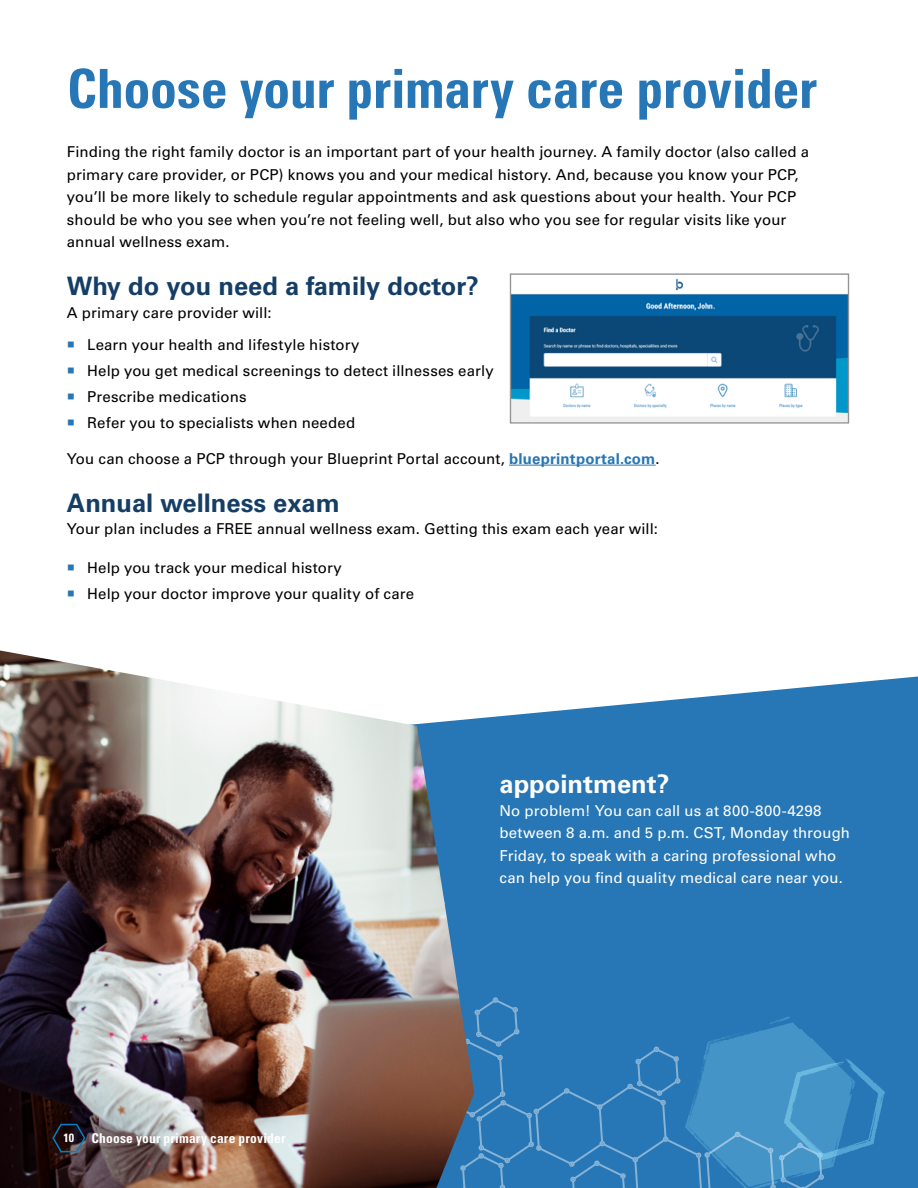
<style>
.page{position:relative;width:918px;height:1188px;background:#fff}
.page>*{position:absolute;margin:0;border:0;box-sizing:border-box;transform-origin:0 0}
.t1{font:700 condensed 54px "Univers LT Std";letter-spacing:-.005em;color:#2776b5}
.subhead1{font:700 25.5px "Univers LT Std";color:#143e66}
.subhead1-_white{font:700 25.5px "Univers LT Std";color:#fff}
.footer_-_white{font:300 ultra-condensed 18px "Univers LT Std";letter-spacing:.01em;color:#fff}
.t2{font:15px/22.5px "Univers LT Std";letter-spacing:.005em;color:#000}
.t3{font:15px/22.5px "Univers LT Std";letter-spacing:.005em;color:#fff}
.t4{font:700 condensed 13.5px "Univers LT Std";letter-spacing:.015em;color:#fff}
.t5{font:700 condensed 12px "Univers LT Std";color:#fff}
.s1{color:#2776b5}
.s2{font-weight:700;color:#2776b5}
</style>
<div class="page">
<svg style="left:474px;top:676px;width:444px;height:512px;background:#3b82bb"></svg>
<hr style="left:509px;top:465px;width:147px;height:1px;background:#2776b5">
<img style="left:512px;top:278px;width:335px;height:144px">
<div style="left:510px;top:273px;width:339px;height:151px;border:1px solid #939598"></div>
<img style="left:0;top:650px;width:474px;height:538px">
<svg style="left:51px;top:1122px;width:35px;height:31px"></svg>
<svg style="left:356px;top:883px;width:529px;height:305px;background:#407aa9"></svg>
<p class="t1" style="left:67px;top:56px;width:752px">Choose your primary care provider</p>
<p class="t2" style="left:67px;top:141px;width:744px">Finding the right family doctor is an important part of your health journey. A family doctor (also called a primary care provider, or PCP) knows you and your medical history. And, because you know your PCP, you’ll be more likely to schedule regular appointments and ask questions about your health. Your PCP should be who you see when you’re not feeling well, but also who you see for regular visits like your annual wellness exam.</p>
<p class="subhead1" style="left:67px;top:271px;width:414px">Why do you need a family doctor?</p>
<p class="t2" style="left:67px;top:301px;width:206px">A primary care provider will:</p>
<p class="t2" style="left:67px;top:334px;width:294px"><span class="s1">○</span> Learn your health and lifestyle history</p>
<p class="t2" style="left:67px;top:360px;width:428px"><span class="s1">○</span> Help you get medical screenings to detect illnesses early</p>
<p class="t2" style="left:67px;top:385px;width:181px"><span class="s1">○</span> Prescribe medications</p>
<p class="t2" style="left:67px;top:411px;width:290px"><span class="s1">○</span> Refer you to specialists when needed</p>
<p class="t2" style="left:67px;top:447px;width:594px">You can choose a PCP through your Blueprint Portal account, <span class="s2">blueprintportal.com</span>.</p>
<p class="subhead1" style="left:67px;top:487px;width:274px">Annual wellness exam</p>
<p class="t2" style="left:67px;top:518px;width:593px">Your plan includes a FREE annual wellness exam. Getting this exam each year will:</p>
<p class="t2" style="left:67px;top:557px;width:276px"><span class="s1">○</span> Help you track your medical history</p>
<p class="t2" style="left:67px;top:583px;width:349px"><span class="s1">○</span> Help your doctor improve your quality of care</p>
<p class="footer_-_white" style="left:108px;top:1129px;width:174px">CHOOSE YOUR PRIMARY CARE PROVIDER</p>
<p class="t5" style="left:63px;top:1131px;width:12px">10</p>
<p class="t4" style="left:91px;top:1130px;width:196px">Choose your primary care provider</p>
<p class="subhead1-_white" style="left:500px;top:769px;width:172px">appointment?</p>
<p class="t3" style="left:500px;top:799px;width:352px">No problem! You can call us at 800-800-4298 between 8 a.m. and 5 p.m. CST, Monday through Friday, to speak with a caring professional who can help you find quality medical care near you.</p>
</div>
